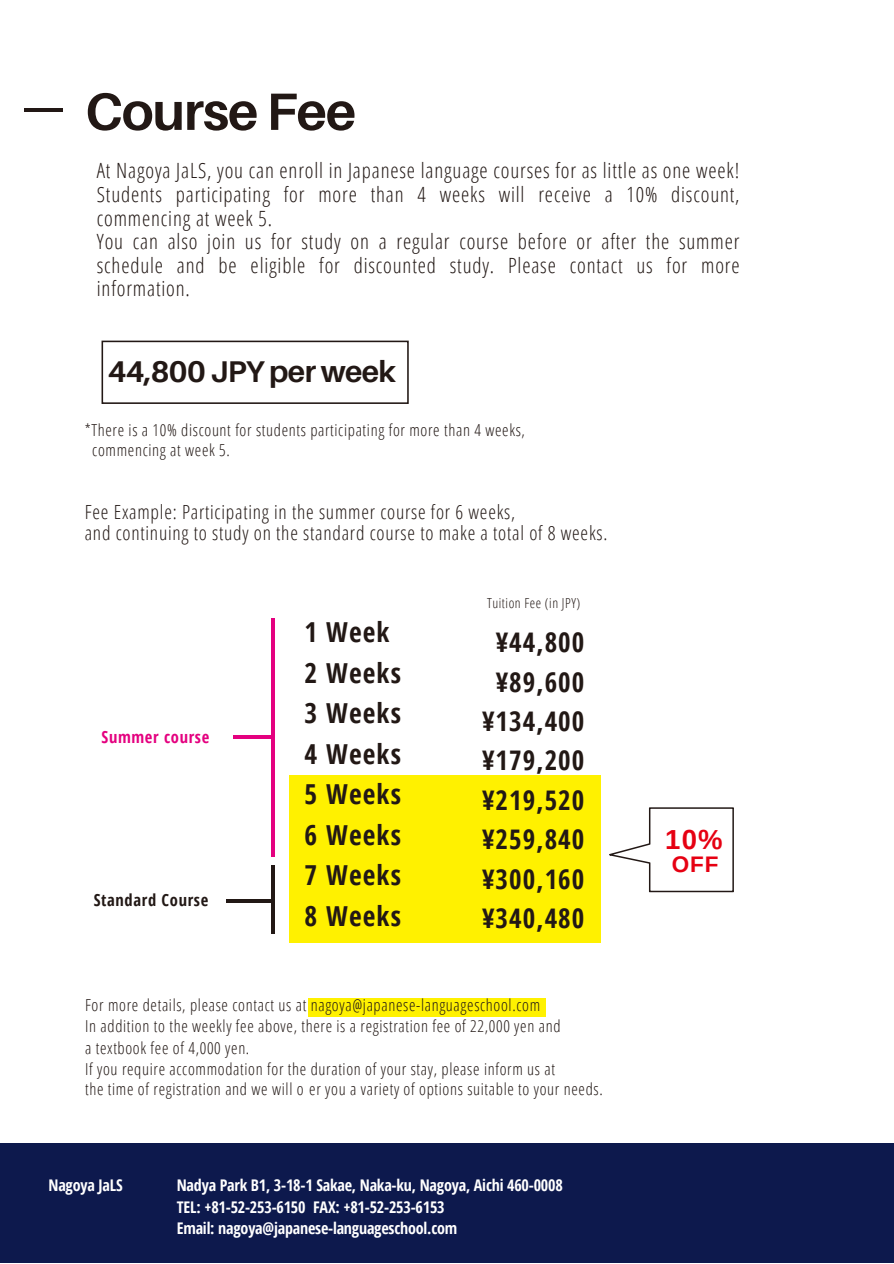
<style>
.page{position:relative;width:894px;height:1264px;background:#fff}
.page>*{position:absolute;margin:0;border:0;box-sizing:border-box;transform-origin:0 0}
.t1{font:700 52.5px "Aileron";letter-spacing:-.02em;color:#221815}
.t2{font:700 30px "Aileron";letter-spacing:-.02em;color:#221815}
.t3{font:700 27.45px/40.5px "Open Sans Condensed";letter-spacing:.04em;color:#221815}
.t4{font:700 27.45px "Arimo";color:#e60012}
.t5{font:700 27px/39.3px "Open Sans Condensed";letter-spacing:.04em;color:#221815;text-align:center}
.t6{font:700 22.5px "Arimo";color:#e60012}
.t7{font:300 21px/23.7px "Open Sans Condensed";letter-spacing:.04em;color:#221815}
.t8{font:300 19.5px/21.3px "Open Sans Condensed";letter-spacing:.04em;color:#221815}
.t9{font:300 16.5px "Open Sans Condensed";letter-spacing:.04em;color:#221815}
.t10{font:700 16.5px "Open Sans Condensed";letter-spacing:.04em;color:#221815}
.t11{font:700 16.5px "Open Sans Condensed";letter-spacing:.04em;color:#e4007f}
.t12{font:700 16.05px "Open Sans Condensed";letter-spacing:-.015em;color:#fff}
.t13{font:300 13.8px "Open Sans Condensed";letter-spacing:.04em;color:#221815}
</style>
<div class="page">
<hr style="left:24px;top:108px;width:39px;height:3px;background:#221815">
<svg style="left:101px;top:340px;width:307px;height:64px"></svg>
<div style="left:0;top:1143px;width:893px;height:120px;background:#0d194d"></div>
<div style="left:309px;top:998px;width:237px;height:18px;background:#fff100"></div>
<hr style="left:272px;top:619px;width:3px;height:238px;background:#e4007f">
<hr style="left:272px;top:865px;width:3px;height:68px;background:#221815">
<div style="left:290px;top:775px;width:310px;height:167px;background:#fff100"></div>
<hr style="left:234px;top:736px;width:39px;height:3px;background:#e4007f">
<hr style="left:226px;top:899px;width:47px;height:3px;background:#221815">
<svg style="left:609px;top:807px;width:124px;height:85px"></svg>
<h6 class="t1" style="left:85px;top:79px;width:272px">Course Fee</h6>
<h2 class="t7" style="left:97px;top:158px;width:644px">At Nagoya JaLS, you can enroll in Japanese language courses for as little as one week!<br>Students participating for more than 4 weeks will receive a 10% discount, commencing at week 5.<br>You can also join us for study on a regular course before or after the summer schedule and be eligible for discounted study. Please contact us for more information.</h2>
<p class="t2" style="left:108px;top:353px;width:290px">44,800 JPY per week</p>
<p class="t9" style="left:85px;top:418px;width:441px">*There is a 10% discount for students participating for more than 4 weeks,</p>
<p class="t9" style="left:92px;top:438px;width:139px">commencing at week 5.</p>
<p class="t8" style="left:85px;top:501px;width:524px">Fee Example: Participating in the summer course for 6 weeks,<br>and continuing to study on the standard course to make a total of 8 weeks.</p>
<p class="t11" style="left:101px;top:725px;width:109px">Summer course</p>
<p class="t10" style="left:94px;top:888px;width:116px">Standard Course</p>
<p class="t3" style="left:304px;top:611px;width:98px">1 Week<br>2 Weeks<br>3 Weeks<br>4 Weeks<br>5 Weeks<br>6 Weeks<br>7 Weeks<br>8 Weeks</p>
<p class="t13" style="left:487px;top:593px;width:95px">Tuition Fee (in JPY)</p>
<p class="t5" style="left:482px;top:622px;width:104px">¥44,800 ¥89,600 ¥134,400 ¥179,200 ¥219,520 ¥259,840 ¥300,160 ¥340,480</p>
<h1 class="t9" style="left:85px;top:993px;width:456px">For more details, please contact us at nagoya@japanese-languageschool.com</h1>
<h5 class="t9" style="left:85px;top:1014px;width:477px">In addition to the weekly fee above, there is a registration fee of 22,000 yen and</h5>
<h2 class="t9" style="left:85px;top:1035px;width:166px">a textbook fee of 4,000 yen.</h2>
<p class="t9" style="left:85px;top:1057px;width:471px">If you require accommodation for the duration of your stay, please inform us at</p>
<p class="t9" style="left:85px;top:1077px;width:519px">the time of registration and we will o er you a variety of options suitable to your needs.</p>
<h3 class="t12" style="left:48px;top:1173px;width:76px">Nagoya JaLS</h3>
<h2 class="t12" style="left:177px;top:1174px;width:387px">Nadya Park B1, 3-18-1 Sakae, Naka-ku, Nagoya, Aichi 460-0008</h2>
<h4 class="t12" style="left:177px;top:1195px;width:269px">TEL: +81-52-253-6150 FAX: +81-52-253-6153</h4>
<p class="t12" style="left:177px;top:1216px;width:282px">Email: nagoya@japanese-languageschool.com</p>
<p class="t4" style="left:665px;top:824px;width:59px">10%</p>
<p class="t6" style="left:671px;top:851px;width:48px">OFF</p>
</div>
